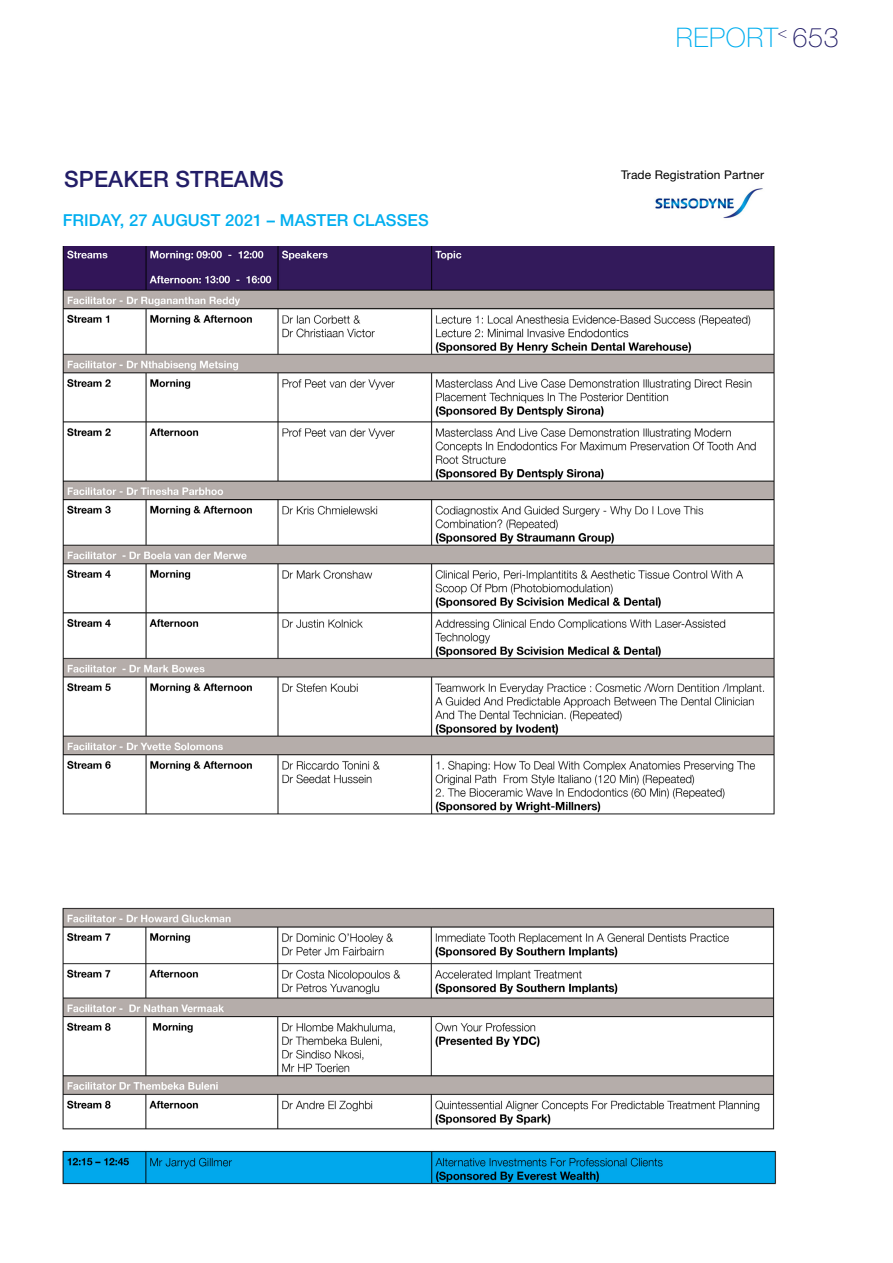
<style>
.page{position:relative;width:893px;height:1263px;background:#fff}
.page>*{position:absolute;margin:0;border:0;box-sizing:border-box;transform-origin:0 0}
.Article_PageHeader_C{font:100 27px "Helvetica Neue LT Std";letter-spacing:.025em;color:#00aeef}
.Text_Subsubheader_Bl{font:500 22.5px "Helvetica Neue LT Std";letter-spacing:.005em;color:#221d67}
.Text_Subsubheader_Bl-2{font:500 16.5px "Helvetica Neue LT Std";letter-spacing:.005em;color:#00aeef}
.Text_Subsubheader_Bl-3{font:12px "Helvetica Neue LT Std";letter-spacing:.01em;color:#000}
.s1{color:#221d67}
</style>
<div class="page">
<img style="left:62px;top:247px;width:713px;height:568px">
<img style="left:655px;top:188px;width:108px;height:31px">
<img style="left:62px;top:907px;width:714px;height:278px">
<p class="Text_Subsubheader_Bl" style="left:64px;top:166px;width:221px">SPEAKER STREAMS</p>
<p class="Text_Subsubheader_Bl-2" style="left:63px;top:210px;width:367px">FRIDAY, 27 AUGUST 2021 – MASTER CLASSES</p>
<p class="Article_PageHeader_C" style="left:676px;top:22px;width:165px">REPORT<sup>&lt;</sup> <span class="s1">653</span></p>
<p class="Text_Subsubheader_Bl-3" style="left:621px;top:167px;width:145px">Trade Registration Partner</p>
</div>
